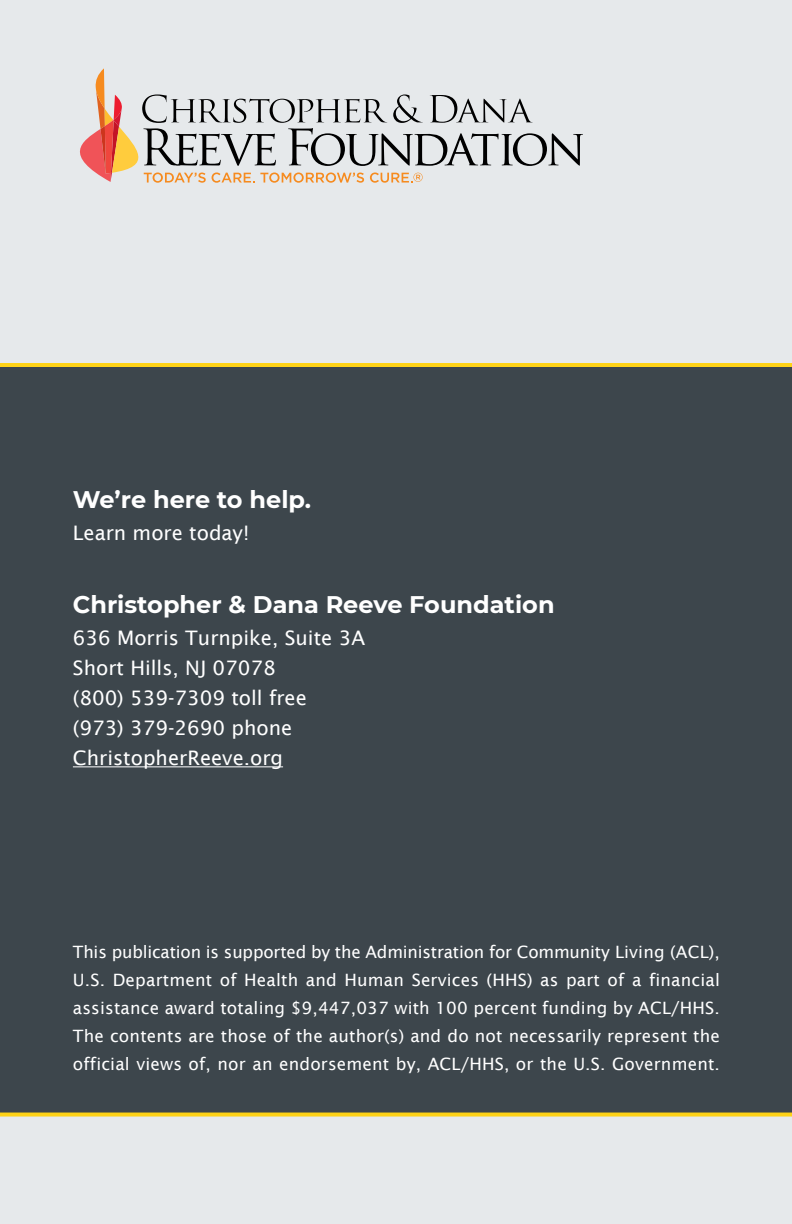
<style>
.page{position:relative;width:792px;height:1224px;background:#fff}
.page>*{position:absolute;margin:0;border:0;box-sizing:border-box;transform-origin:0 0}
.t1{font:700 24px "Ttklpx Montserrat";color:#fff}
.t2{font:20px/30px "Jxbghk Lucida Sans";color:#fff}
.t3{font:17px/28px "Jxbghk Lucida Sans";letter-spacing:.01em;color:#fff;text-align:justify}
</style>
<div class="page">
<div style="left:0;top:0;width:792px;height:376px;background:#e6e9eb"></div>
<div style="left:0;top:365px;width:792px;height:748px;background:#3d464c"></div>
<hr style="left:73px;top:766px;width:210px;height:1px;background:#fff">
<hr style="left:0;top:363px;width:792px;height:4px;background:#fed216">
<svg style="left:80px;top:68px;width:503px;height:115px"></svg>
<div style="left:0;top:1113px;width:792px;height:111px;background:#e6e9eb"></div>
<svg style="left:0;top:1113px;width:792px;height:4px;background:#fbd42e"></svg>
<p class="t1" style="left:73px;top:482px;width:240px">We’re here to help.</p>
<p class="t2" style="left:73px;top:518px;width:178px">Learn more today!</p>
<p class="t1" style="left:73px;top:587px;width:483px">Christopher &amp; Dana Reeve Foundation</p>
<p class="t2" style="left:73px;top:623px;width:294px">636 Morris Turnpike, Suite 3A<br>Short Hills, NJ 07078</p>
<p class="t2" style="left:73px;top:683px;width:236px">(800) 539-7309 toll free (973) 379-2690 phone<br>ChristopherReeve.org</p>
<p class="t3" style="left:73px;top:938px;width:649px">This publication is supported by the Administration for Community Living (ACL), U.S. Department of Health and Human Services (HHS) as part of a financial assistance award totaling $9,447,037 with 100 percent funding by ACL/HHS.<br>The contents are those of the author(s) and do not necessarily represent the official views of, nor an endorsement by, ACL/HHS, or the U.S. Government.</p>
</div>
